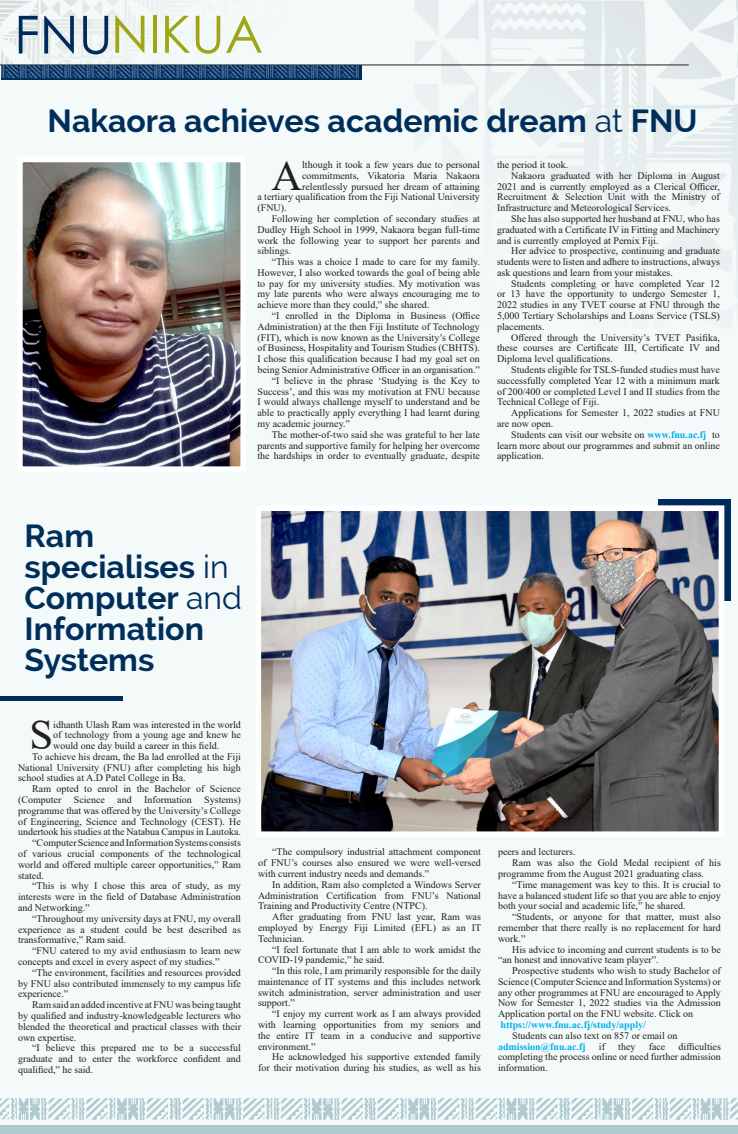
<style>
.page{position:relative;width:738px;height:1134px;background:#fff}
.page>*{position:absolute;margin:0;border:0;box-sizing:border-box;transform-origin:0 0}
.t1{font:51.5px "Century Gothic";color:#9ea615}
.t2{font:42.6px "Times New Roman";color:#231f20}
.Body_Text_indent{font:700 32px/31px "Raleway";color:#002e5b}
.t3{font:10px/10.8px "Times New Roman";color:#231f20;text-align:justify}
.t4{font:700 10px "Times New Roman";color:#00aeef}
.s1{font-size:52.4px;color:#00295c}
.s2{font-weight:400}
.s3{font-weight:700;color:#00aeef}
</style>
<div class="page">
<div style="left:0;top:0;width:737px;height:1134px;background:#f3faf9"></div>
<svg style="left:478px;top:0;width:259px;height:249px"></svg>
<svg style="left:481px;top:0;width:120px;height:249px"></svg>
<svg style="left:601px;top:0;width:125px;height:249px"></svg>
<svg style="left:414px;top:0;width:64px;height:92px"></svg>
<svg style="left:499px;top:228px;width:87px;height:21px"></svg>
<svg style="left:498px;top:55px;width:86px;height:93px"></svg>
<svg style="left:0;top:1098px;width:737px;height:22px"></svg>
<hr style="left:0;top:64px;width:688px;height:1px;background:#231f20">
<div style="left:1px;top:65px;width:360px;height:15px;background:#002e5b"></div>
<svg style="left:0;top:0;width:358px;height:78px"></svg>
<img style="left:24px;top:164px;width:215px;height:301px">
<div style="left:17px;top:157px;width:229px;height:315px;border:6px solid #fff"></div>
<div style="left:0;top:696px;width:122px;height:5px;background:#002e5b"></div>
<svg style="left:658px;top:499px;width:72px;height:102px"></svg>
<img style="left:262px;top:512px;width:454px;height:318px">
<div style="left:255px;top:505px;width:468px;height:332px;border:6px solid #fff"></div>
<div style="left:0;top:1125px;width:737px;height:9px;background:#b0cbd0"></div>
<p class="t1" style="left:14px;top:-2px;width:250px"><span class="s1">FNU</span>NIKUA</p>
<p class="Body_Text_indent" style="left:47px;top:106px;width:651px">Nakaora achieves academic dream <span class="s2">at</span> FNU</p>
<p class="t2" style="left:271px;top:145px;width:32px">A</p>
<p class="t3" style="left:302px;top:159px;width:179px">lthough it took a few years due to personal</p>
<p class="t3" style="left:302px;top:170px;width:179px">commitments, Vikatoria Maria Nakaora</p>
<p class="t3" style="left:302px;top:180px;width:179px">relentlessly pursued her dream of attaining</p>
<p class="t3" style="left:257px;top:191px;width:224px">a tertiary qualification from the Fiji National University</p>
<p class="t3" style="left:257px;top:202px;width:31px">(FNU).</p>
<p class="t3" style="left:257px;top:213px;width:224px;text-indent:14px">Following her completion of secondary studies at Dudley High School in 1999, Nakaora began full-time work the following year to support her parents and siblings.</p>
<p class="t3" style="left:257px;top:256px;width:224px;text-indent:14px">“This was a choice I made to care for my family.<br>However, I also worked towards the goal of being able to pay for my university studies. My motivation was my late parents who were always encouraging me to achieve more than they could,” she shared.</p>
<p class="t3" style="left:257px;top:310px;width:224px;text-indent:14px">“I enrolled in the Diploma in Business (Office Administration) at the then Fiji Institute of Technology (FIT), which is now known as the University’s College of Business, Hospitality and Tourism Studies (CBHTS).<br>I chose this qualification because I had my goal set on being Senior Administrative Officer in an organisation.”</p>
<p class="t3" style="left:257px;top:375px;width:224px;text-indent:14px">“I believe in the phrase ‘Studying is the Key to Success’, and this was my motivation at FNU because I would always challenge myself to understand and be able to practically apply everything I had learnt during my academic journey.”</p>
<p class="t3" style="left:257px;top:429px;width:224px;text-indent:14px">The mother-of-two said she was grateful to her late parents and supportive family for helping her overcome the hardships in order to eventually graduate, despite</p>
<p class="t3" style="left:496px;top:159px;width:73px">the period it took.</p>
<p class="t3" style="left:496px;top:170px;width:224px;text-indent:14px">Nakaora graduated with her Diploma in August 2021 and is currently employed as a Clerical Officer, Recruitment &amp; Selection Unit with the Ministry of Infrastructure and Meteorological Services.</p>
<p class="t3" style="left:496px;top:213px;width:224px;text-indent:14px">She has also supported her husband at FNU, who has graduated with a Certificate IV in Fitting and Machinery and is currently employed at Pernix Fiji.</p>
<p class="t3" style="left:496px;top:245px;width:224px;text-indent:14px">Her advice to prospective, continuing and graduate students were to listen and adhere to instructions, always ask questions and learn from your mistakes.</p>
<p class="t3" style="left:496px;top:278px;width:224px;text-indent:14px">Students completing or have completed Year 12 or 13 have the opportunity to undergo Semester 1, 2022 studies in any TVET course at FNU through the 5,000 Tertiary Scholarships and Loans Service (TSLS) placements.</p>
<p class="t3" style="left:496px;top:332px;width:224px;text-indent:14px">Offered through the University’s TVET Pasifika, these courses are Certificate III, Certificate IV and Diploma level qualifications.</p>
<p class="t3" style="left:496px;top:364px;width:224px;text-indent:14px">Students eligible for TSLS-funded studies must have successfully completed Year 12 with a minimum mark of 200/400 or completed Level I and II studies from the Technical College of Fiji.</p>
<p class="t3" style="left:496px;top:407px;width:224px;text-indent:14px">Applications for Semester 1, 2022 studies at FNU are now open.</p>
<p class="t3" style="left:496px;top:429px;width:224px;text-indent:14px">Students can visit our website on <span class="s3">www.fnu.ac.fj</span> to learn more about our programmes and submit an online application.</p>
<p class="Body_Text_indent" style="left:25px;top:520px;width:219px">Ram specialises <span class="s2">in<br></span>Computer <span class="s2">and<br></span>Information<br>Systems</p>
<p class="t2" style="left:30px;top:705px;width:25px">S</p>
<p class="t3" style="left:53px;top:718px;width:189px">idhanth Ulash Ram was interested in the world of technology from a young age and knew he would one day build a career in this field.</p>
<p class="t3" style="left:18px;top:751px;width:224px;text-indent:14px">To achieve his dream, the Ba lad enrolled at the Fiji National University (FNU) after completing his high school studies at A.D Patel College in Ba.</p>
<p class="t3" style="left:18px;top:783px;width:224px;text-indent:14px">Ram opted to enrol in the Bachelor of Science (Computer Science and Information Systems) programme that was offered by the University’s College of Engineering, Science and Technology (CEST). He undertook his studies at the Natabua Campus in Lautoka.</p>
<p class="t3" style="left:18px;top:837px;width:224px;text-indent:14px">“Computer Science and Information Systems consists of various crucial components of the technological world and offered multiple career opportunities,” Ram stated.</p>
<p class="t3" style="left:18px;top:880px;width:224px;text-indent:14px">“This is why I chose this area of study, as my interests were in the field of Database Administration and Networking.”</p>
<p class="t3" style="left:18px;top:913px;width:224px;text-indent:14px">“Throughout my university days at FNU, my overall experience as a student could be best described as transformative,” Ram said.</p>
<p class="t3" style="left:18px;top:945px;width:224px;text-indent:14px">“FNU catered to my avid enthusiasm to learn new concepts and excel in every aspect of my studies.”</p>
<p class="t3" style="left:18px;top:967px;width:224px;text-indent:14px">“The environment, facilities and resources provided by FNU also contributed immensely to my campus life experience.”</p>
<p class="t3" style="left:18px;top:999px;width:224px;text-indent:14px">Ram said an added incentive at FNU was being taught by qualified and industry-knowledgeable lecturers who blended the theoretical and practical classes with their own expertise.</p>
<p class="t3" style="left:18px;top:1042px;width:224px;text-indent:14px">“I believe this prepared me to be a successful graduate and to enter the workforce confident and qualified,” he said.</p>
<p class="t3" style="left:258px;top:846px;width:224px;text-indent:14px">“The compulsory industrial attachment component of FNU’s courses also ensured we were well-versed with current industry needs and demands.”</p>
<p class="t3" style="left:258px;top:879px;width:224px;text-indent:14px">In addition, Ram also completed a Windows Server Administration Certification from FNU’s National Training and Productivity Centre (NTPC).</p>
<p class="t3" style="left:258px;top:911px;width:224px;text-indent:14px">After graduating from FNU last year, Ram was employed by Energy Fiji Limited (EFL) as an IT Technician.</p>
<p class="t3" style="left:258px;top:943px;width:224px;text-indent:14px">“I feel fortunate that I am able to work amidst the<br>COVID-19 pandemic,” he said.</p>
<p class="t3" style="left:258px;top:965px;width:224px;text-indent:14px">“In this role, I am primarily responsible for the daily maintenance of IT systems and this includes network switch administration, server administration and user support.”</p>
<p class="t3" style="left:258px;top:1008px;width:224px;text-indent:14px">“I enjoy my current work as I am always provided with learning opportunities from my seniors and the entire IT team in a conducive and supportive environment.”</p>
<p class="t3" style="left:258px;top:1051px;width:224px;text-align:right">He acknowledged his supportive extended family<br>for their motivation during his studies, as well as his</p>
<p class="t3" style="left:497px;top:846px;width:79px">peers and lecturers.</p>
<p class="t3" style="left:497px;top:857px;width:224px;text-indent:14px">Ram was also the Gold Medal recipient of his programme from the August 2021 graduating class.</p>
<p class="t3" style="left:497px;top:879px;width:224px;text-indent:14px">“Time management was key to this. It is crucial to have a balanced student life so that you are able to enjoy both your social and academic life,” he shared.</p>
<p class="t3" style="left:497px;top:911px;width:224px;text-indent:14px">“Students, or anyone for that matter, must also remember that there really is no replacement for hard work.”</p>
<p class="t3" style="left:497px;top:943px;width:224px;text-indent:14px">His advice to incoming and current students is to be “an honest and innovative team player”.</p>
<p class="t3" style="left:497px;top:965px;width:224px;text-indent:14px">Prospective students who wish to study Bachelor of Science (Computer Science and Information Systems) or any other programmes at FNU are encouraged to Apply Now for Semester 1, 2022 studies via the Admission Application portal on the FNU website. Click on</p>
<p class="t4" style="left:500px;top:1017px;width:147px">https://www.fnu.ac.fj/study/apply/</p>
<p class="t3" style="left:512px;top:1030px;width:166px">Students can also text on 857 or email on</p>
<p class="t4" style="left:497px;top:1039px;width:89px">admission@fnu.ac.fj</p>
<p class="t3" style="left:598px;top:1040px;width:8px">if</p>
<p class="t3" style="left:617px;top:1040px;width:19px">they</p>
<p class="t3" style="left:648px;top:1040px;width:18px">face</p>
<p class="t3" style="left:497px;top:1040px;width:224px;text-indent:180px">difficulties completing the process online or need further admission information.</p>
</div>
